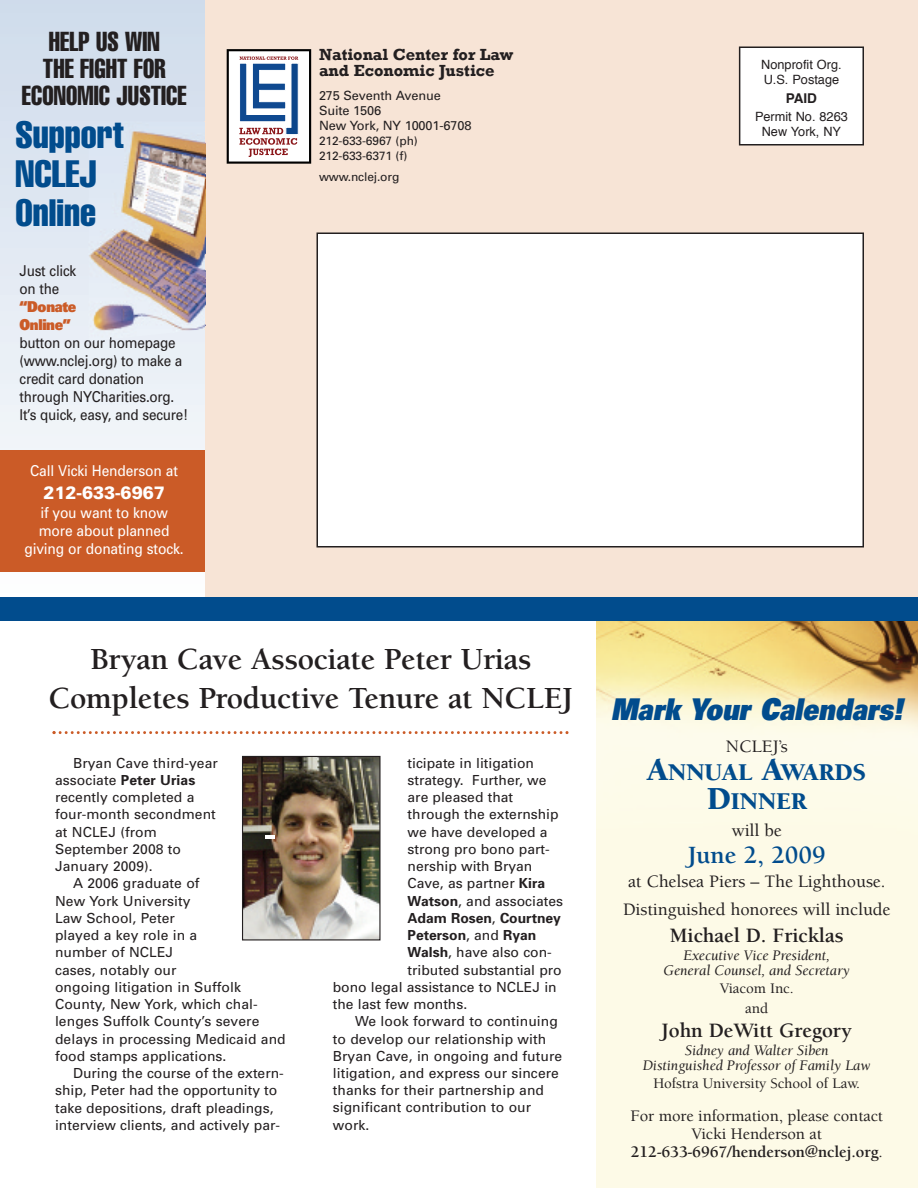
<style>
.page{position:relative;width:918px;height:1188px;background:#fff}
.page>*{position:absolute;margin:0;border:0;box-sizing:border-box;transform-origin:0 0}
.t1{font:extra-condensed 37.5px/39px "Helvetica";color:#014c8d}
.t2{font:700 31.5px/39px "Berkeley";letter-spacing:-.01em;color:#231f20;text-align:center}
.t3{font:italic 900 30px "Univers";color:#014c8d;scale:.85 1}
.t4{font:extra-condensed 27px/27px "Helvetica";letter-spacing:.005em;color:#231f20;text-align:center;scale:.9 1}
.t5{font:700 25.5px "Berkeley";letter-spacing:-.005em;color:#014c8d}
.t6{font:900 24.75px/28.5px "Berkeley";letter-spacing:-.005em;color:#014c8d;text-align:center}
.t7{font:700 21px "Berkeley";letter-spacing:-.005em;color:#231f20}
.t8{font:500 18px/28.5px "Berkeley";letter-spacing:-.005em;color:#231f20}
.t9{font:900 18px "Univers";color:#fff;scale:.92 1}
.t10{font:500 16.5px/18px "Berkeley";letter-spacing:-.005em;color:#231f20;text-align:center}
.t11{font:700 16.5px/16.5px "Rockwell";color:#231f20}
.t12{font:15px/18px "Univers";letter-spacing:-.015em;color:#231f20;scale:.9 1}
.t13{font:italic 15px/15px "Berkeley";letter-spacing:-.005em;color:#231f20;text-align:center}
.t14{font:15px/18px "Univers";letter-spacing:-.01em;color:#fff;text-align:center;scale:.92 1}
.t15{font:500 15px/19.5px "Berkeley";letter-spacing:-.005em;color:#231f20;text-align:center}
.t16{font:900 15px/18px "Univers";letter-spacing:-.02em;color:#cb5b27;scale:.9 1}
.t17{font:13.8px/17.2px "Univers";letter-spacing:.005em;color:#231f20}
.t18{font:700 13.8px "Univers";color:#231f20}
.t19{font:700 13.5px "Helvetica";color:#231f20}
.t20{font:12.75px/15px "Helvetica";color:#231f20}
.t21{font:12.75px/15px "Univers";letter-spacing:-.01em;color:#231f20}
.t22{font:12px/15px "Univers";letter-spacing:-.01em;color:#231f20}
.s1{font-weight:700}
.s2{font-weight:400}
.s3{font-size:33px}
</style>
<div class="page">
<img style="left:596px;top:620px;width:322px;height:568px">
<div style="left:1px;top:0;width:917px;height:608px;background:#f7e4d6"></div>
<div style="left:740px;top:47px;width:123px;height:98px;background:#fff"></div>
<div style="left:739px;top:46px;width:125px;height:100px;border:2px solid #231f20"></div>
<svg style="left:227px;top:49px;width:84px;height:115px"></svg>
<div style="left:317px;top:233px;width:546px;height:314px;background:#fff"></div>
<div style="left:316px;top:232px;width:548px;height:316px;border:2px solid #231f20"></div>
<svg style="left:52px;top:731px;width:516px;height:3px"></svg>
<svg style="left:0;top:0;width:205px;height:596px"></svg>
<div style="left:0;top:597px;width:918px;height:23px;background:#014c8d"></div>
<img style="left:244px;top:758px;width:135px;height:180px">
<div style="left:242px;top:756px;width:139px;height:184px;border:1px solid #231f20"></div>
<img style="left:205px;top:142px;width:1px;height:184px">
<img style="left:89px;top:122px;width:116px;height:220px">
<img style="left:89px;top:337px;width:23px;height:5px">
<div style="left:0;top:450px;width:205px;height:122px;background:#cb5b27"></div>
<svg style="left:265px;top:835px;width:9px;height:3px"></svg>
<h3 class="t4" style="left:22px;top:29px;width:184px">HELP US WIN<br>THE FIGHT FOR<br>ECONOMIC JUSTICE</h3>
<h1 class="t1" style="left:16px;top:118px;width:110px">Support<br>NCLEJ<br>Online</h1>
<p class="t12" style="left:19px;top:263px;width:65px">Just click on the</p>
<p class="t16" style="left:19px;top:299px;width:65px">“Donate<br>Online”</p>
<p class="t12" style="left:19px;top:335px;width:189px">button on our homepage (www.nclej.org) to make a credit card donation through NYCharities.org.<br>It’s quick, easy, and secure!</p>
<p class="t14" style="left:30px;top:463px;width:162px">Call Vicki Henderson at</p>
<h3 class="t9" style="left:43px;top:486px;width:134px">212-633-6967</h3>
<p class="t14" style="left:25px;top:505px;width:175px">if you want to know more about planned giving or donating stock.</p>
<p class="t11" style="left:319px;top:46px;width:196px">National Center for Law and Economic Justice</p>
<p class="t21" style="left:319px;top:89px;width:154px">275 Seventh Avenue<br>Suite 1506<br>New York, NY 10001-6708</p>
<p class="t22" style="left:319px;top:135px;width:100px">212-633-6967 (ph)<br>212-633-6371 (f)</p>
<p class="t22" style="left:319px;top:171px;width:82px">www.nclej.org</p>
<h2 class="t2" style="left:48px;top:642px;width:526px">Bryan Cave Associate Peter Urias<br>Completes Productive Tenure at NCLEJ</h2>
<p class="t17" style="left:55px;top:755px;width:164px;text-indent:18px">Bryan Cave third-year associate <span class="s1">Peter Urias </span>recently completed a four-month secondment at NCLEJ (from<br>September 2008 to<br>January 2009).</p>
<p class="t17" style="left:55px;top:876px;width:232px;text-indent:18px">A 2006 graduate of<br>New York University<br>Law School, Peter<br>played a key role in a<br>number of NCLEJ<br>cases, notably our<br>ongoing litigation in Suffolk<br>County, New York, which chal&shy;lenges Suffolk County’s severe delays in processing Medicaid and food stamps applications.</p>
<p class="t17" style="left:55px;top:1066px;width:230px;text-indent:18px">During the course of the extern&shy;ship, Peter had the opportunity to take depositions, draft pleadings, interview clients, and actively par-</p>
<p class="t17" style="left:408px;top:755px;width:128px">ticipate in litigation</p>
<p class="t17" style="left:408px;top:772px;width:140px">strategy. Further, we</p>
<p class="t17" style="left:408px;top:790px;width:107px">are pleased that</p>
<p class="t17" style="left:408px;top:807px;width:153px">through the externship</p>
<p class="t17" style="left:408px;top:824px;width:141px">we have developed a</p>
<p class="t17" style="left:408px;top:841px;width:144px">strong pro bono part-</p>
<p class="t17" style="left:408px;top:859px;width:126px">nership with Bryan</p>
<p class="t17" style="left:408px;top:876px;width:139px">Cave, as partner <span class="s1">Kira</span></p>
<p class="t17" style="left:408px;top:893px;width:157px"><span class="s1">Watson</span>, and associates</p>
<p class="t18" style="left:408px;top:913px;width:155px">Adam Rosen<span class="s2">,</span> Courtney</p>
<p class="t18" style="left:408px;top:930px;width:130px">Peterson<span class="s2">, and</span> Ryan</p>
<p class="t17" style="left:408px;top:945px;width:146px"><span class="s1">Walsh</span>, have also con-</p>
<p class="t17" style="left:408px;top:962px;width:156px">tributed substantial pro</p>
<p class="t17" style="left:333px;top:979px;width:225px">bono legal assistance to NCLEJ in</p>
<p class="t17" style="left:333px;top:997px;width:136px">the last few months.</p>
<p class="t17" style="left:355px;top:1014px;width:204px">We look forward to continuing</p>
<p class="t17" style="left:333px;top:1031px;width:215px">to develop our relationship with</p>
<p class="t17" style="left:333px;top:1048px;width:231px">Bryan Cave, in ongoing and future</p>
<p class="t17" style="left:333px;top:1066px;width:228px">litigation, and express our sincere</p>
<p class="t17" style="left:333px;top:1083px;width:213px">thanks for their partnership and</p>
<p class="t17" style="left:333px;top:1100px;width:200px">significant contribution to our</p>
<p class="t17" style="left:333px;top:1117px;width:38px">work.</p>
<p class="t20" style="left:761px;top:58px;width:82px">Nonprofit Org.<br>U.S. Postage</p>
<p class="t19" style="left:786px;top:93px;width:33px">PAID</p>
<p class="t20" style="left:755px;top:110px;width:94px;text-align:center">Permit No. 8263<br>New York, NY</p>
<h3 class="t3" style="left:611px;top:698px;width:345px">Mark Your Calendars!</h3>
<h3 class="t8" style="left:726px;top:733px;width:64px">NCLEJ’s</h3>
<h3 class="t6" style="left:647px;top:760px;width:221px"><span class="s3">A</span>NNUAL <span class="s3">A</span>WARDS<br><span class="s3">D</span>INNER</h3>
<h3 class="t8" style="left:732px;top:817px;width:51px">will be</h3>
<h3 class="t5" style="left:688px;top:845px;width:139px">June 2, 2009</h3>
<h3 class="t8" style="left:623px;top:868px;width:269px">at Chelsea Piers – The Lighthouse.<br>Distinguished honorees will include</h3>
<h3 class="t7" style="left:670px;top:927px;width:175px">Michael D. Fricklas</h3>
<p class="t13" style="left:664px;top:949px;width:188px">Executive Vice President,<br>General Counsel, and Secretary</p>
<p class="t15" style="left:720px;top:980px;width:75px">Viacom Inc. and</p>
<h3 class="t7" style="left:662px;top:1022px;width:192px">John DeWitt Gregory</h3>
<p class="t13" style="left:643px;top:1044px;width:229px">Sidney and Walter Siben<br>Distinguished Professor of Family Law</p>
<p class="t15" style="left:653px;top:1074px;width:208px">Hofstra University School of Law.</p>
<p class="t10" style="left:630px;top:1108px;width:254px">For more information, please contact<br>Vicki Henderson at<br><span class="s1">212-633-6967/henderson@nclej.org</span>.</p>
</div>
